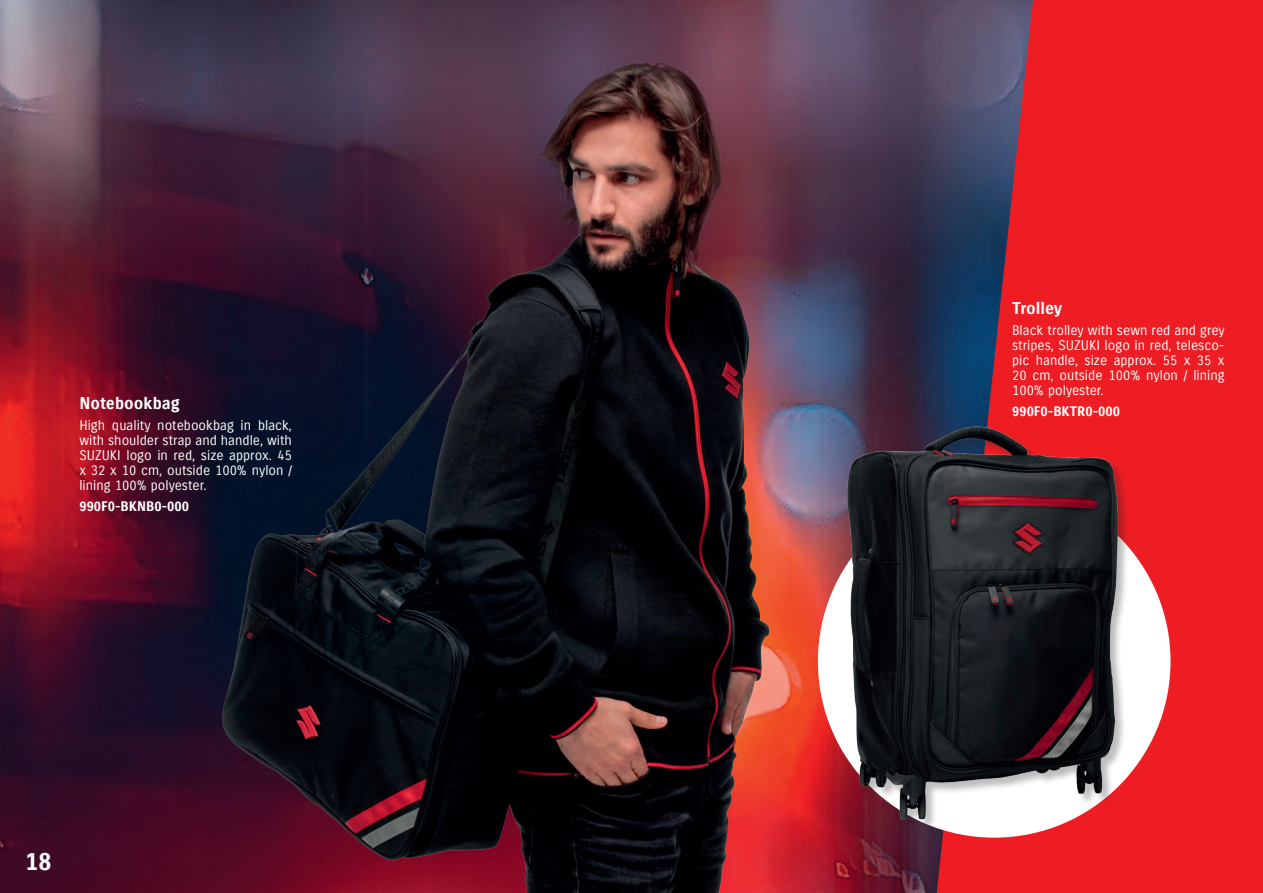
<style>
.page{position:relative;width:1263px;height:893px;background:#fff}
.page>*{position:absolute;margin:0;border:0;box-sizing:border-box;transform-origin:0 0}
.t1{font:24px "Suzuki PRO Bold";color:#fff}
.t2{font:16.5px "Suzuki PRO Bold";color:#fff}
.t3{font:13.5px/15px "Suzuki PRO Regular";color:#fff;text-align:justify}
.t4{font:13.5px "Suzuki PRO Bold";color:#fff}
</style>
<div class="page">
<img style="left:0;top:0;width:937px;height:893px">
<svg style="left:937px;top:0;width:326px;height:893px;background:#d1242e"></svg>
<img style="left:186px;top:34px;width:632px;height:859px">
<img style="left:830px;top:374px;width:335px;height:461px">
<p class="t2" style="left:79px;top:393px;width:102px">Notebookbag</p>
<p class="t3" style="left:79px;top:418px;width:214px">High quality notebookbag in black, with shoulder strap and handle, with SUZUKI logo in red, size approx. 45 x 32 x 10 cm, outside 100% nylon / lining 100% polyester.</p>
<p class="t4" style="left:79px;top:498px;width:111px">990F0-BKNB0-000</p>
<h1 class="t1" style="left:26px;top:847px;width:27px">18</h1>
<p class="t2" style="left:1012px;top:298px;width:52px">Trolley</p>
<p class="t3" style="left:1012px;top:323px;width:214px">Black trolley with sewn red and grey stripes, SUZUKI logo in red, telesco&shy;pic handle, size approx. 55 x 35 x 20 cm, outside 100% nylon / lining 100% polyester.</p>
<p class="t4" style="left:1012px;top:403px;width:109px">990F0-BKTR0-000</p>
</div>
